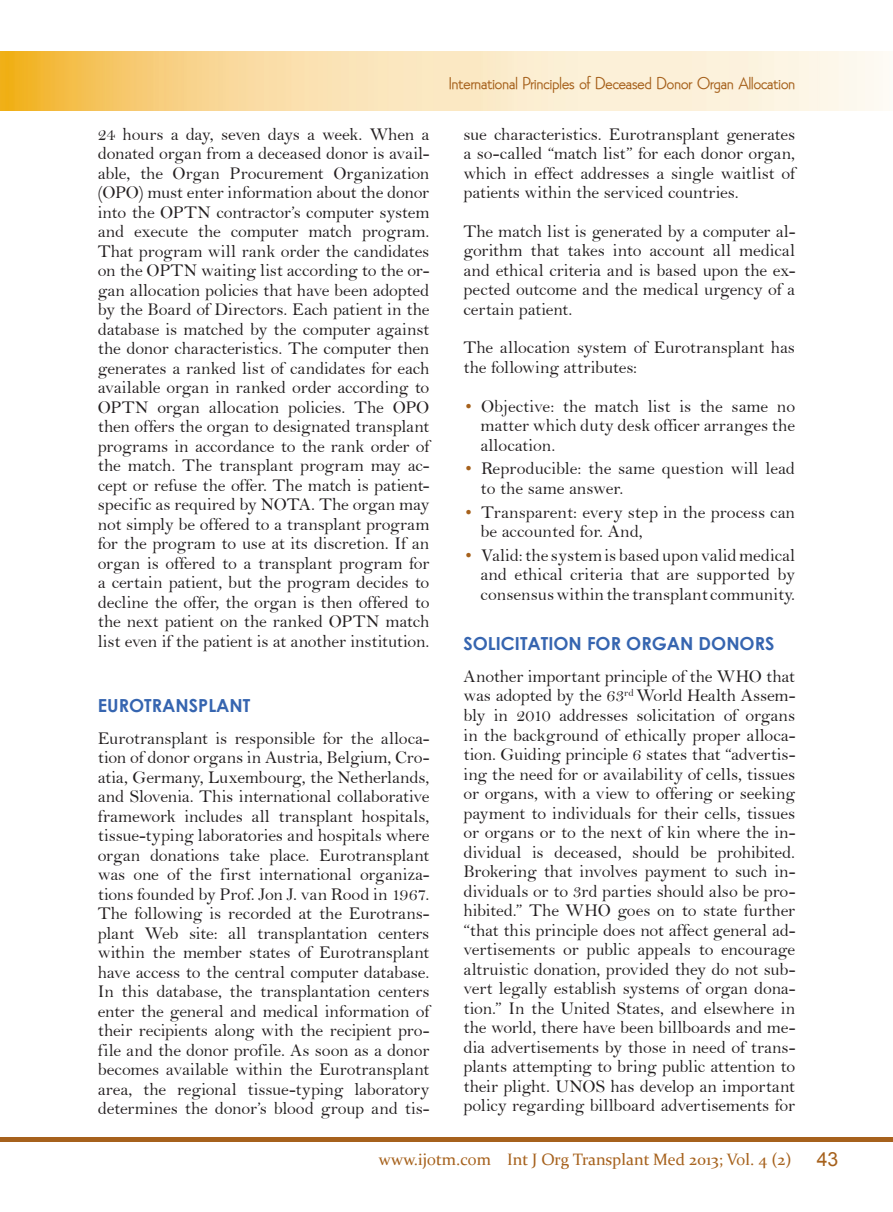
<style>
.page{position:relative;width:893px;height:1212px;background:#fff}
.page>*{position:absolute;margin:0;border:0;box-sizing:border-box;transform-origin:0 0}
.Page_numbering{font:19.5px "Arial";color:#a6611c}
.Body{font:18px/19.5px "Bell";color:#231f20;text-align:justify}
.Heading{font:700 18px "Century Gothic";color:#3665b0}
.Running_Title{font:16.5px "Bennie Goethe SH";color:#a6611c}
.t1{font:16.5px "Constantia";color:#a6611c}
.s1{color:#a6611c}
</style>
<div class="page">
<div style="left:0;top:1137px;width:893px;height:5px;background:#a6611c"></div>
<img style="left:0;top:52px;width:883px;height:59px">
<p class="Body" style="left:98px;top:124px;width:333px">24 hours a day, seven days a week. When a donated organ from a deceased donor is avail&shy;able, the Organ Procurement Organization (OPO) must enter information about the donor into the OPTN contractor’s computer system and execute the computer match program.<br>That program will rank order the candidates on the OPTN waiting list according to the or&shy;gan allocation policies that have been adopted by the Board of Directors. Each patient in the database is matched by the computer against the donor characteristics. The computer then generates a ranked list of candidates for each available organ in ranked order according to OPTN organ allocation policies. The OPO then offers the organ to designated transplant programs in accordance to the rank order of the match. The transplant program may ac&shy;cept or refuse the offer. The match is patient&shy;specific as required by NOTA. The organ may not simply be offered to a transplant program for the program to use at its discretion. If an organ is offered to a transplant program for a certain patient, but the program decides to decline the offer, the organ is then offered to the next patient on the ranked OPTN match list even if the patient is at another institution.</p>
<p class="Heading" style="left:98px;top:691px;width:154px">EUROTRANSPLANT</p>
<p class="Body" style="left:98px;top:728px;width:333px">Eurotransplant is responsible for the alloca&shy;tion of donor organs in Austria, Belgium, Cro&shy;atia, Germany, Luxembourg, the Netherlands, and Slovenia. This international collaborative framework includes all transplant hospitals, tissue-typing laboratories and hospitals where organ donations take place. Eurotransplant was one of the first international organiza&shy;tions founded by Prof. Jon J. van Rood in 1967.<br>The following is recorded at the Eurotrans&shy;plant Web site: all transplantation centers within the member states of Eurotransplant have access to the central computer database.<br>In this database, the transplantation centers enter the general and medical information of their recipients along with the recipient pro&shy;file and the donor profile. As soon as a donor becomes available within the Eurotransplant area, the regional tissue-typing laboratory determines the donor’s blood group and tis-</p>
<p class="Running_Title" style="left:449px;top:73px;width:348px">International Principles of Deceased Donor Organ Allocation</p>
<p class="Body" style="left:463px;top:124px;width:333px">sue characteristics. Eurotransplant generates a so-called “match list” for each donor organ, which in effect addresses a single waitlist of patients within the serviced countries.</p>
<p class="Body" style="left:463px;top:221px;width:333px">The match list is generated by a computer al&shy;gorithm that takes into account all medical and ethical criteria and is based upon the ex&shy;pected outcome and the medical urgency of a certain patient.</p>
<p class="Body" style="left:463px;top:338px;width:333px">The allocation system of Eurotransplant has the following attributes:</p>
<p class="Body" style="left:480px;top:396px;width:316px;text-indent:-15px"><span class="s1">•</span> Objective: the match list is the same no matter which duty desk officer arranges the allocation.</p>
<p class="Body" style="left:480px;top:459px;width:316px;text-indent:-15px"><span class="s1">•</span> Reproducible: the same question will lead to the same answer.</p>
<p class="Body" style="left:480px;top:502px;width:316px;text-indent:-15px"><span class="s1">•</span> Transparent: every step in the process can be accounted for. And,</p>
<p class="Body" style="left:480px;top:545px;width:316px;text-indent:-15px"><span class="s1">•</span> Valid: the system is based upon valid medical and ethical criteria that are supported by consensus within the transplant community.</p>
<p class="Heading" style="left:463px;top:630px;width:313px">SOLICITATION FOR ORGAN DONORS</p>
<p class="Body" style="left:463px;top:666px;width:333px">Another important principle of the WHO that was adopted by the 63<sup>rd</sup> World Health Assem&shy;bly in 2010 addresses solicitation of organs in the background of ethically proper alloca&shy;tion. Guiding principle 6 states that “advertis&shy;ing the need for or availability of cells, tissues or organs, with a view to offering or seeking payment to individuals for their cells, tissues or organs or to the next of kin where the in&shy;dividual is deceased, should be prohibited.<br>Brokering that involves payment to such in&shy;dividuals or to 3rd parties should also be pro&shy;hibited.” The WHO goes on to state further “that this principle does not affect general ad&shy;vertisements or public appeals to encourage altruistic donation, provided they do not sub&shy;vert legally establish systems of organ dona&shy;tion.” In the United States, and elsewhere in the world, there have been billboards and me&shy;dia advertisements by those in need of trans&shy;plants attempting to bring public attention to their plight. UNOS has develop an important policy regarding billboard advertisements for</p>
<p class="t1" style="left:379px;top:1148px;width:414px">www.ijotm.com Int J Org Transplant Med 2013; Vol. 4 (2)</p>
<p class="Page_numbering" style="left:817px;top:1146px;width:23px">43</p>
</div>
